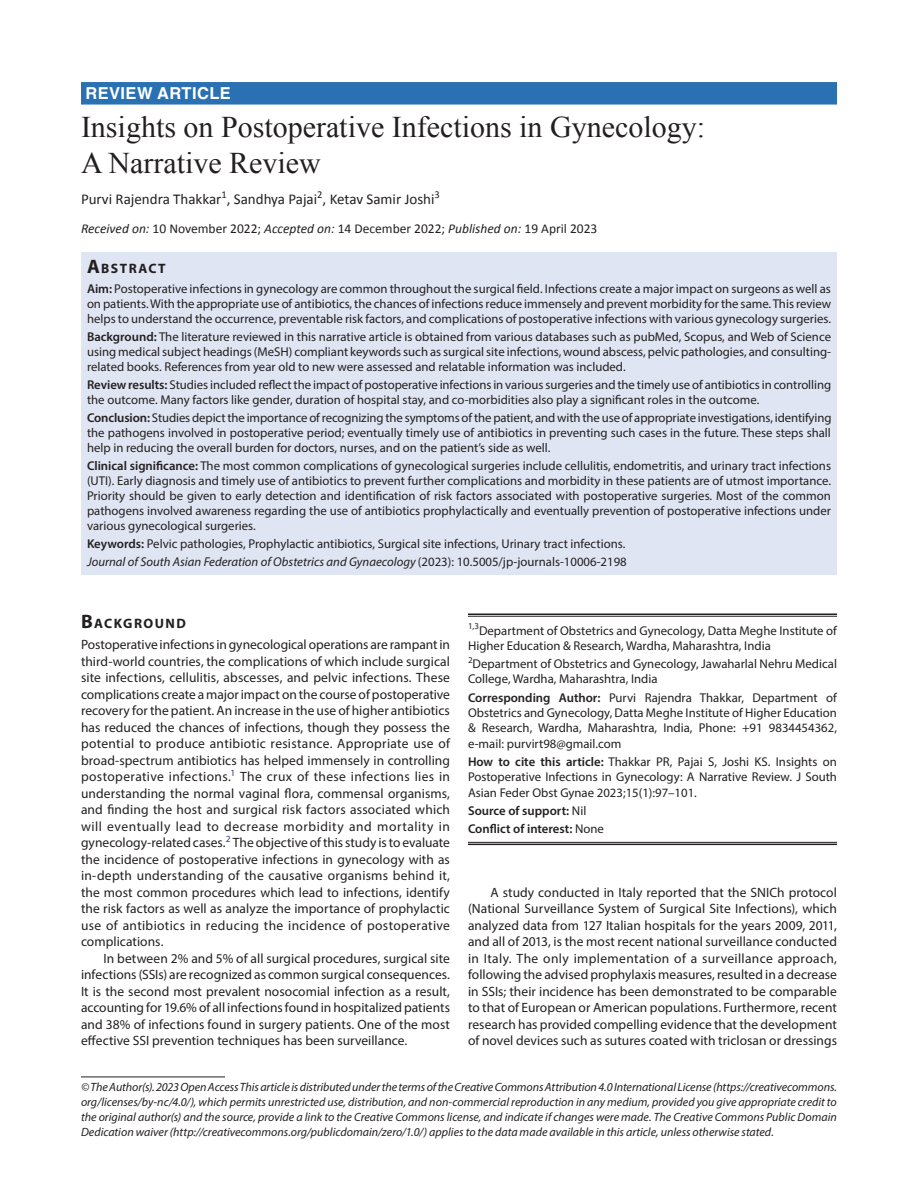
<style>
.page{position:relative;width:918px;height:1188px;background:#fff}
.page>*{position:absolute;margin:0;border:0;box-sizing:border-box;transform-origin:0 0}
.t1{font:30px/36px "Times New Roman";color:#231f20}
.ArticleType{font:700 16.5px "Helvetica LT Std";letter-spacing:.025em;color:#fff}
.AuthorName{font:15px "Calibri";color:#231f20}
.Head-1{font:700 13.65px "Myriad Pro";letter-spacing:.105em;color:#231f20}
.AbstractTitle{font:700 13.65px "Myriad Pro";letter-spacing:.105em;color:#231f20}
.Para-NoIndent{font:13.5px/16.5px "Myriad Pro";letter-spacing:.025em;color:#231f20;text-align:justify}
.Para-Indent{font:13.5px/16.5px "Myriad Pro";color:#231f20;text-align:justify}
.ArticleDate{font:13.5px "Calibri";color:#231f20}
.Abstract-Para-first{font:12.75px/15px "Myriad Pro";color:#231f20;text-align:justify}
.Corresponding_Author{font:12.75px/15.3px "Myriad Pro";color:#231f20;text-align:justify}
.How_to_Cite{font:12.75px/15.3px "Myriad Pro";color:#231f20;text-align:justify}
.Affiliation-first{font:12.75px/15.3px "Myriad Pro";color:#231f20}
.Keywords{font:12.75px "Myriad Pro";color:#231f20}
.JT_DOI{font:italic 12.75px "Myriad Pro";color:#231f20}
.Affiliation{font:12.75px/15.3px "Myriad Pro";color:#231f20}
.Affiliation-last{font:600 12.75px "Myriad Pro";color:#231f20}
.Source{font:600 12.75px "Myriad Pro";color:#231f20}
.FootNote{font:italic 12px/15px "Myriad Pro";color:#231f20;text-align:justify}
.s1{font-style:italic}
.s2{font-size:19.5px}
.s3{font-weight:600}
.s4{font-style:normal}
.s5{font-weight:400}
</style>
<div class="page">
<div style="left:81px;top:82px;width:756px;height:23px;background:#2971b2"></div>
<div style="left:81px;top:253px;width:756px;height:25px;background:#dfe5f2"></div>
<div style="left:81px;top:277px;width:756px;height:55px;background:#dfe5f2"></div>
<div style="left:81px;top:325px;width:756px;height:55px;background:#dfe5f2"></div>
<div style="left:81px;top:373px;width:756px;height:40px;background:#dfe5f2"></div>
<div style="left:81px;top:406px;width:756px;height:55px;background:#dfe5f2"></div>
<div style="left:81px;top:454px;width:756px;height:85px;background:#dfe5f2"></div>
<div style="left:81px;top:532px;width:756px;height:25px;background:#dfe5f2"></div>
<div style="left:81px;top:550px;width:756px;height:25px;background:#dfe5f2"></div>
<hr style="left:81px;top:1077px;width:144px;height:1px;background:#231f20">
<hr style="left:468px;top:614px;width:369px;height:1px;background:#231f20">
<hr style="left:468px;top:616px;width:369px;height:1px;background:#231f20">
<hr style="left:468px;top:842px;width:369px;height:1px;background:#231f20">
<hr style="left:468px;top:844px;width:369px;height:1px;background:#231f20">
<p class="ArticleType" style="left:86px;top:83px;width:147px">REVIEW ARTICLE</p>
<p class="t1" style="left:81px;top:108px;width:626px">Insights on Postoperative Infections in Gynecology:<br>A Narrative Review</p>
<p class="AuthorName" style="left:81px;top:190px;width:360px">Purvi Rajendra Thakkar<sup>1</sup>, Sandhya Pajai<sup>2</sup>, Ketav Samir Joshi<sup>3</sup></p>
<p class="ArticleDate" style="left:81px;top:220px;width:518px"><span class="s1">Received on:</span> 10 November 2022; <span class="s1">Accepted on:</span> 14 December 2022; <span class="s1">Published on:</span> 19 April 2023</p>
<p class="AbstractTitle" style="left:87px;top:260px;width:80px"><span class="s2">A</span>BSTRACT</p>
<p class="Abstract-Para-first" style="left:87px;top:281px;width:746px"><span class="s3">Aim:</span> Postoperative infections in gynecology are common throughout the surgical field. Infections create a major impact on surgeons as well as on patients. With the appropriate use of antibiotics, the chances of infections reduce immensely and prevent morbidity for the same. This review helps to understand the occurrence, preventable risk factors, and complications of postoperative infections with various gynecology surgeries.</p>
<p class="Abstract-Para-first" style="left:87px;top:329px;width:746px"><span class="s3">Background:</span> The literature reviewed in this narrative article is obtained from various databases such as pubMed, Scopus, and Web of Science using medical subject headings (MeSH) compliant keywords such as surgical site infections, wound abscess, pelvic pathologies, and consulting&shy;related books. References from year old to new were assessed and relatable information was included.</p>
<p class="Abstract-Para-first" style="left:87px;top:377px;width:746px"><span class="s3">Review results:</span> Studies included reflect the impact of postoperative infections in various surgeries and the timely use of antibiotics in controlling the outcome. Many factors like gender, duration of hospital stay, and co-morbidities also play a significant roles in the outcome.</p>
<p class="Abstract-Para-first" style="left:87px;top:410px;width:746px"><span class="s3">Conclusion:</span> Studies depict the importance of recognizing the symptoms of the patient, and with the use of appropriate investigations, identifying the pathogens involved in postoperative period; eventually timely use of antibiotics in preventing such cases in the future. These steps shall help in reducing the overall burden for doctors, nurses, and on the patient’s side as well.</p>
<p class="Abstract-Para-first" style="left:87px;top:458px;width:746px"><span class="s3">Clinical significance:</span> The most common complications of gynecological surgeries include cellulitis, endometritis, and urinary tract infections (UTI). Early diagnosis and timely use of antibiotics to prevent further complications and morbidity in these patients are of utmost importance.<br>Priority should be given to early detection and identification of risk factors associated with postoperative surgeries. Most of the common pathogens involved awareness regarding the use of antibiotics prophylactically and eventually prevention of postoperative infections under various gynecological surgeries.</p>
<p class="Keywords" style="left:87px;top:536px;width:540px"><span class="s3">Keywords:</span> Pelvic pathologies, Prophylactic antibiotics, Surgical site infections, Urinary tract infections.</p>
<p class="JT_DOI" style="left:87px;top:554px;width:541px">Journal of South Asian Federation of Obstetrics and Gynaecology <span class="s4">(2023): 10.5005/jp-journals-10006-2198</span></p>
<p class="Head-1" style="left:81px;top:615px;width:106px"><span class="s2">B</span>ACKGROUND</p>
<p class="Para-NoIndent" style="left:81px;top:636px;width:371px">Postoperative infections in gynecological operations are rampant in third-world countries, the complications of which include surgical site infections, cellulitis, abscesses, and pelvic infections. These complications create a major impact on the course of postoperative recovery for the patient. An increase in the use of higher antibiotics has reduced the chances of infections, though they possess the potential to produce antibiotic resistance. Appropriate use of broad-spectrum antibiotics has helped immensely in controlling postoperative infections.<sup>1</sup> The crux of these infections lies in understanding the normal vaginal flora, commensal organisms, and finding the host and surgical risk factors associated which will eventually lead to decrease morbidity and mortality in gynecology-related cases.<sup>2</sup> The objective of this study is to evaluate the incidence of postoperative infections in gynecology with as in-depth understanding of the causative organisms behind it, the most common procedures which lead to infections, identify the risk factors as well as analyze the importance of prophylactic use of antibiotics in reducing the incidence of postoperative complications.</p>
<p class="Para-Indent" style="left:81px;top:950px;width:371px;text-indent:22px">In between 2% and 5% of all surgical procedures, surgical site infections (SSIs) are recognized as common surgical consequences.<br>It is the second most prevalent nosocomial infection as a result, accounting for 19.6% of all infections found in hospitalized patients and 38% of infections found in surgery patients. One of the most effective SSI prevention techniques has been surveillance.</p>
<p class="Affiliation-first" style="left:468px;top:622px;width:371px"><sup>1,3</sup>Department of Obstetrics and Gynecology, Datta Meghe Institute of<br>Higher Education &amp; Research, Wardha, Maharashtra, India</p>
<p class="Affiliation" style="left:468px;top:656px;width:371px"><sup>2</sup>Department of Obstetrics and Gynecology, Jawaharlal Nehru Medical<br>College, Wardha, Maharashtra, India</p>
<p class="Corresponding_Author" style="left:468px;top:690px;width:371px"><span class="s3">Corresponding Author:</span> Purvi Rajendra Thakkar, Department of Obstetrics and Gynecology, Datta Meghe Institute of Higher Education &amp; Research, Wardha, Maharashtra, India, Phone: +91 9834454362, e-mail: purvirt98@gmail.com</p>
<p class="How_to_Cite" style="left:468px;top:754px;width:371px"><span class="s3">How to cite this article:</span> Thakkar PR, Pajai S, Joshi KS. Insights on Postoperative Infections in Gynecology: A Narrative Review. J South Asian Feder Obst Gynae 2023;15(1):97–101.</p>
<p class="Source" style="left:468px;top:802px;width:120px">Source of support: <span class="s5">Nil</span></p>
<p class="Affiliation-last" style="left:468px;top:821px;width:137px">Conflict of interest: <span class="s5">None</span></p>
<p class="Para-Indent" style="left:468px;top:884px;width:371px;text-indent:22px">A study conducted in Italy reported that the SNICh protocol (National Surveillance System of Surgical Site Infections), which analyzed data from 127 Italian hospitals for the years 2009, 2011, and all of 2013, is the most recent national surveillance conducted in Italy. The only implementation of a surveillance approach, following the advised prophylaxis measures, resulted in a decrease in SSIs; their incidence has been demonstrated to be comparable to that of European or American populations. Furthermore, recent research has provided compelling evidence that the development of novel devices such as sutures coated with triclosan or dressings</p>
<p class="FootNote" style="left:81px;top:1079px;width:758px">© The Author(s). 2023 Open Access This article is distributed under the terms of the Creative Commons Attribution 4.0 International License (https://creativecommons. org/licenses/by-nc/4.0/), which permits unrestricted use, distribution, and non-commercial reproduction in any medium, provided you give appropriate credit to the original author(s) and the source, provide a link to the Creative Commons license, and indicate if changes were made. The Creative Commons Public Domain Dedication waiver (http://creativecommons.org/publicdomain/zero/1.0/) applies to the data made available in this article, unless otherwise stated.</p>
</div>
